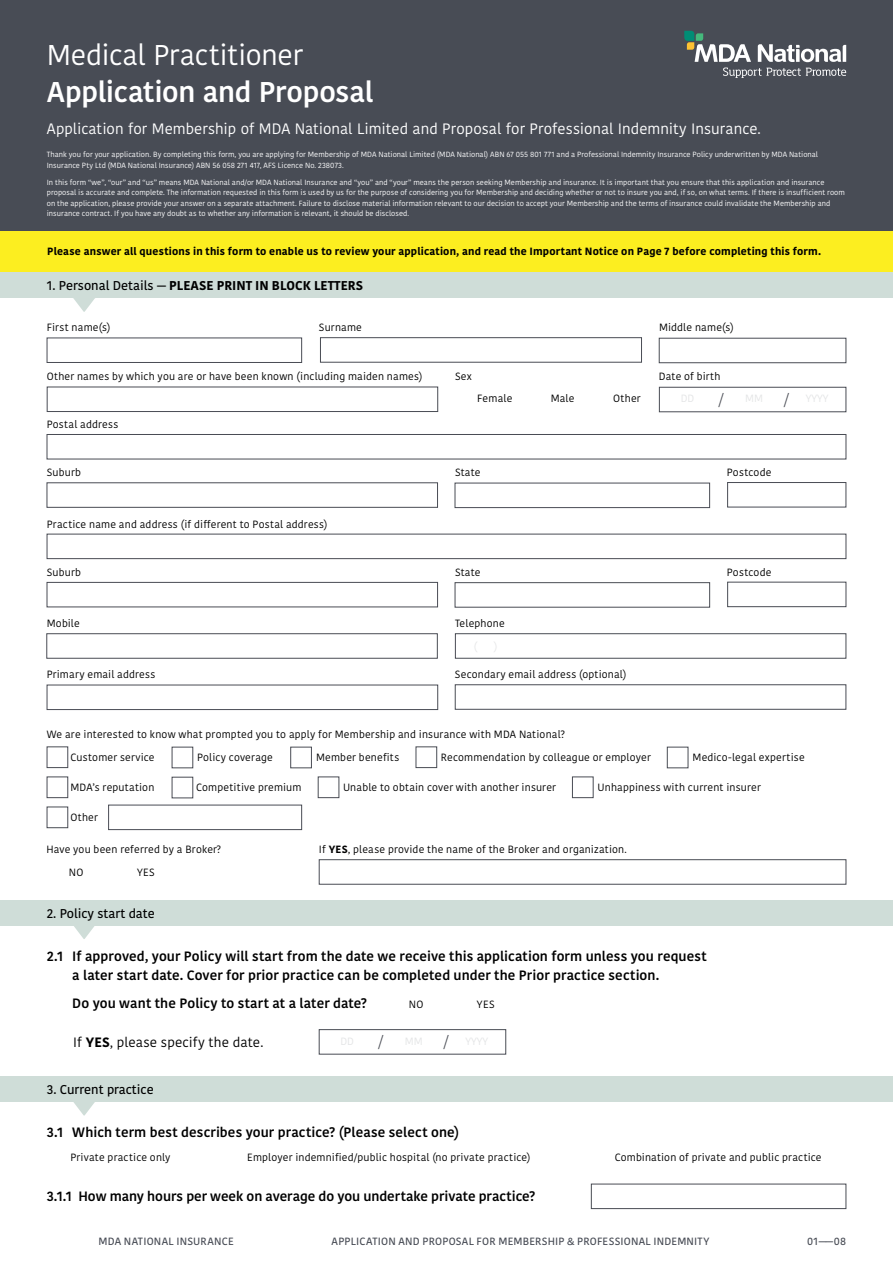
<style>
.page{position:relative;width:893px;height:1263px;background:#fff}
.page>*{position:absolute;margin:0;border:0;box-sizing:border-box;transform-origin:0 0}
.t1{font:500 28.5px "Kohinoor";letter-spacing:-.01em;color:#fff}
.t2{font:28.5px "Kohinoor";letter-spacing:-.01em;color:#fff}
.t3{font:300 16.5px "Kohinoor";color:#494c54}
.t4{font:15px "Kohinoor";color:#fff}
.t5{font:500 13.5px/19.5px "Kohinoor";letter-spacing:.005em;color:#000}
.t6{font:13.5px "Kohinoor";letter-spacing:.005em;color:#000}
.t7{font:700 12.75px "Kohinoor";color:#000}
.t8{font:600 12.75px "Kohinoor";color:#000}
.t9{font:10.5px/22.5px "Kohinoor";letter-spacing:.015em;color:#000}
.t10{font:700 10.5px "Kohinoor";letter-spacing:.02em;color:#000}
.t11{font:600 10.5px "Kohinoor";letter-spacing:.02em;color:#484c55}
.t12{font:10.5px "Kohinoor";color:#e4e5e6}
.t13{font:7.5px/10.5px "Kohinoor";color:#fff}
.s1{font-weight:600}
.s2{font-weight:700}
</style>
<div class="page">
<div style="left:0;top:222px;width:893px;height:55px;background:#fcee20"></div>
<div style="left:0;top:0;width:893px;height:230px;background:#484c55"></div>
<svg style="left:684px;top:31px;width:67px;height:31px"></svg>
<svg style="left:758px;top:44px;width:88px;height:18px"></svg>
<svg style="left:723px;top:68px;width:123px;height:10px"></svg>
<svg style="left:73px;top:298px;width:22px;height:14px"></svg>
<div style="left:0;top:273px;width:893px;height:25px;background:#cfddd8"></div>
<svg style="left:56px;top:925px;width:78px;height:14px"></svg>
<div style="left:0;top:900px;width:893px;height:25px;background:#cfddd8"></div>
<svg style="left:56px;top:1101px;width:78px;height:15px"></svg>
<div style="left:0;top:1076px;width:893px;height:25px;background:#cfddd8"></div>
<div style="left:47px;top:338px;width:255px;height:25px;border:1px solid #494c54"></div>
<div style="left:320px;top:337px;width:322px;height:25px;border:1px solid #494c54"></div>
<div style="left:659px;top:338px;width:187px;height:25px;border:1px solid #494c54"></div>
<div style="left:47px;top:387px;width:391px;height:25px;border:1px solid #494c54"></div>
<div style="left:659px;top:387px;width:187px;height:25px;border:1px solid #494c54"></div>
<div style="left:47px;top:434px;width:799px;height:25px;border:1px solid #494c54"></div>
<div style="left:47px;top:482px;width:391px;height:26px;border:1px solid #494c54"></div>
<div style="left:455px;top:483px;width:255px;height:25px;border:1px solid #494c54"></div>
<div style="left:727px;top:482px;width:119px;height:25px;border:1px solid #494c54"></div>
<div style="left:47px;top:534px;width:799px;height:25px;border:1px solid #494c54"></div>
<div style="left:47px;top:582px;width:391px;height:25px;border:1px solid #494c54"></div>
<div style="left:455px;top:582px;width:255px;height:25px;border:1px solid #494c54"></div>
<div style="left:727px;top:582px;width:119px;height:25px;border:1px solid #494c54"></div>
<div style="left:47px;top:633px;width:391px;height:25px;border:1px solid #494c54"></div>
<div style="left:455px;top:633px;width:391px;height:25px;border:1px solid #494c54"></div>
<div style="left:47px;top:685px;width:391px;height:25px;border:1px solid #494c54"></div>
<div style="left:455px;top:684px;width:391px;height:25px;border:1px solid #494c54"></div>
<div style="left:47px;top:746px;width:21px;height:22px;border:1px solid #494c54"></div>
<div style="left:47px;top:777px;width:21px;height:21px;border:1px solid #494c54"></div>
<div style="left:47px;top:807px;width:21px;height:21px;border:1px solid #494c54"></div>
<div style="left:172px;top:747px;width:21px;height:21px;border:1px solid #494c54"></div>
<div style="left:172px;top:777px;width:21px;height:21px;border:1px solid #494c54"></div>
<div style="left:108px;top:805px;width:194px;height:25px;border:1px solid #494c54"></div>
<div style="left:290px;top:747px;width:22px;height:21px;border:1px solid #494c54"></div>
<div style="left:318px;top:777px;width:21px;height:21px;border:1px solid #494c54"></div>
<div style="left:572px;top:777px;width:21px;height:21px;border:1px solid #494c54"></div>
<div style="left:416px;top:746px;width:21px;height:22px;border:1px solid #494c54"></div>
<div style="left:667px;top:747px;width:21px;height:21px;border:1px solid #494c54"></div>
<div style="left:319px;top:1029px;width:187px;height:25px;border:1px solid #494c54"></div>
<div style="left:319px;top:859px;width:527px;height:25px;border:1px solid #494c54"></div>
<div style="left:591px;top:1184px;width:255px;height:25px;border:1px solid #494c54"></div>
<h1 class="t2" style="left:47px;top:37px;width:258px">Medical Practitioner</h1>
<h1 class="t1" style="left:47px;top:74px;width:328px">Application and Proposal</h1>
<h3 class="t4" style="left:47px;top:119px;width:716px">Application for Membership of MDA National Limited and Proposal for Professional Indemnity Insurance.</h3>
<p class="t13" style="left:47px;top:149px;width:773px">Thank you for your application. By completing this form, you are applying for Membership of MDA National Limited (MDA National) ABN 67 055 801 771 and a Professional Indemnity Insurance Policy underwritten by MDA National<br>Insurance Pty Ltd (MDA National Insurance) ABN 56 058 271 417, AFS Licence No. 238073.</p>
<p class="t13" style="left:47px;top:177px;width:800px">In this form “we”, “our” and “us” means MDA National and/or MDA National Insurance and “you” and “your” means the person seeking Membership and insurance. It is important that you ensure that this application and insurance proposal is accurate and complete. The information requested in this form is used by us for the purpose of considering you for Membership and deciding whether or not to insure you and, if so, on what terms. If there is insufficient room on the application, please provide your answer on a separate attachment. Failure to disclose material information relevant to our decision to accept your Membership and the terms of insurance could invalidate the Membership and insurance contract. If you have any doubt as to whether any information is relevant, it should be disclosed.</p>
<h3 class="t10" style="left:47px;top:244px;width:775px">Please answer all questions in this form to enable us to review your application, and read the Important Notice on Page 7 before completing this form.</h3>
<h3 class="t7" style="left:47px;top:278px;width:318px"><span class="s1">1. Personal Details —</span> PLEASE PRINT IN BLOCK LETTERS</h3>
<h3 class="t9" style="left:47px;top:317px;width:65px">First name(s)</h3>
<h3 class="t9" style="left:319px;top:317px;width:45px">Surname</h3>
<h3 class="t9" style="left:47px;top:365px;width:377px">Other names by which you are or have been known (including maiden names)</h3>
<h3 class="t9" style="left:47px;top:413px;width:73px">Postal address</h3>
<h3 class="t9" style="left:47px;top:461px;width:36px">Suburb</h3>
<h3 class="t9" style="left:47px;top:513px;width:282px">Practice name and address (if different to Postal address)</h3>
<h3 class="t9" style="left:47px;top:561px;width:36px">Suburb</h3>
<h3 class="t9" style="left:659px;top:317px;width:76px">Middle name(s)</h3>
<h3 class="t9" style="left:455px;top:365px;width:18px">Sex</h3>
<h3 class="t9" style="left:659px;top:365px;width:63px">Date of birth</h3>
<h3 class="t9" style="left:477px;top:387px;width:37px">Female</h3>
<h3 class="t9" style="left:551px;top:387px;width:25px">Male</h3>
<h3 class="t9" style="left:613px;top:387px;width:29px">Other</h3>
<h3 class="t12" style="left:681px;top:392px;width:15px">DD</h3>
<h3 class="t12" style="left:745px;top:392px;width:19px">MM</h3>
<h2 class="t3" style="left:784px;top:388px;width:7px">/</h2>
<h2 class="t3" style="left:718px;top:388px;width:7px">/</h2>
<h3 class="t9" style="left:455px;top:461px;width:27px">State</h3>
<h3 class="t9" style="left:727px;top:461px;width:46px">Postcode</h3>
<h3 class="t9" style="left:455px;top:561px;width:27px">State</h3>
<h3 class="t9" style="left:727px;top:561px;width:46px">Postcode</h3>
<h3 class="t9" style="left:47px;top:612px;width:35px">Mobile</h3>
<h3 class="t9" style="left:455px;top:612px;width:51px">Telephone</h3>
<h3 class="t9" style="left:47px;top:664px;width:110px">Primary email address</h3>
<h3 class="t9" style="left:455px;top:663px;width:173px">Secondary email address (optional)</h3>
<h3 class="t9" style="left:47px;top:723px;width:520px">We are interested to know what prompted you to apply for Membership and insurance with MDA National?</h3>
<h3 class="t9" style="left:70px;top:746px;width:86px">Customer service</h3>
<h3 class="t9" style="left:70px;top:776px;width:86px">MDA’s reputation</h3>
<h3 class="t9" style="left:70px;top:806px;width:29px">Other</h3>
<h3 class="t9" style="left:197px;top:746px;width:77px">Policy coverage</h3>
<h3 class="t9" style="left:316px;top:746px;width:85px">Member benefits</h3>
<h3 class="t9" style="left:441px;top:746px;width:211px">Recommendation by colleague or employer</h3>
<h3 class="t9" style="left:692px;top:746px;width:114px">Medico-legal expertise</h3>
<h3 class="t9" style="left:196px;top:776px;width:107px">Competitive premium</h3>
<h3 class="t9" style="left:343px;top:776px;width:214px">Unable to obtain cover with another insurer</h3>
<h3 class="t9" style="left:598px;top:776px;width:165px">Unhappiness with current insurer</h3>
<h3 class="t9" style="left:69px;top:838px;width:154px;text-indent:-23px">Have you been referred by a Broker?<br>NO</h3>
<h3 class="t9" style="left:137px;top:861px;width:19px">YES</h3>
<h3 class="t8" style="left:47px;top:905px;width:110px">2. Policy start date</h3>
<h3 class="t9" style="left:319px;top:838px;width:309px">If <span class="s2">YES</span>, please provide the name of the Broker and organization.</h3>
<h3 class="t5" style="left:72px;top:947px;width:636px;text-indent:-26px">2.1 If approved, your Policy will start from the date we receive this application form unless you request a later start date. Cover for prior practice can be completed under the Prior practice section.</h3>
<h3 class="t5" style="left:72px;top:994px;width:296px">Do you want the Policy to start at a later date?</h3>
<h3 class="t9" style="left:409px;top:994px;width:16px">NO</h3>
<h3 class="t9" style="left:477px;top:994px;width:19px">YES</h3>
<h3 class="t6" style="left:73px;top:1034px;width:192px">If <span class="s2">YES</span>, please specify the date.</h3>
<h3 class="t12" style="left:341px;top:1034px;width:15px">DD</h3>
<h2 class="t3" style="left:444px;top:1030px;width:7px">/</h2>
<h2 class="t3" style="left:378px;top:1030px;width:7px">/</h2>
<h3 class="t8" style="left:47px;top:1081px;width:108px">3. Current practice</h3>
<h3 class="t5" style="left:47px;top:1123px;width:414px">3.1 Which term best describes your practice? (Please select one)</h3>
<h3 class="t9" style="left:70px;top:1146px;width:102px">Private practice only</h3>
<h3 class="t9" style="left:247px;top:1146px;width:285px">Employer indemnified/public hospital (no private practice)</h3>
<h3 class="t9" style="left:615px;top:1146px;width:208px">Combination of private and public practice</h3>
<h3 class="t5" style="left:47px;top:1187px;width:490px">3.1.1 How many hours per week on average do you undertake private practice?</h3>
<h3 class="t11" style="left:98px;top:1235px;width:137px">MDA NATIONAL INSURANCE</h3>
<h3 class="t11" style="left:332px;top:1235px;width:379px">APPLICATION AND PROPOSAL FOR MEMBERSHIP &amp; PROFESSIONAL INDEMNITY</h3>
<h3 class="t11" style="left:807px;top:1235px;width:41px">01——08</h3>
</div>
